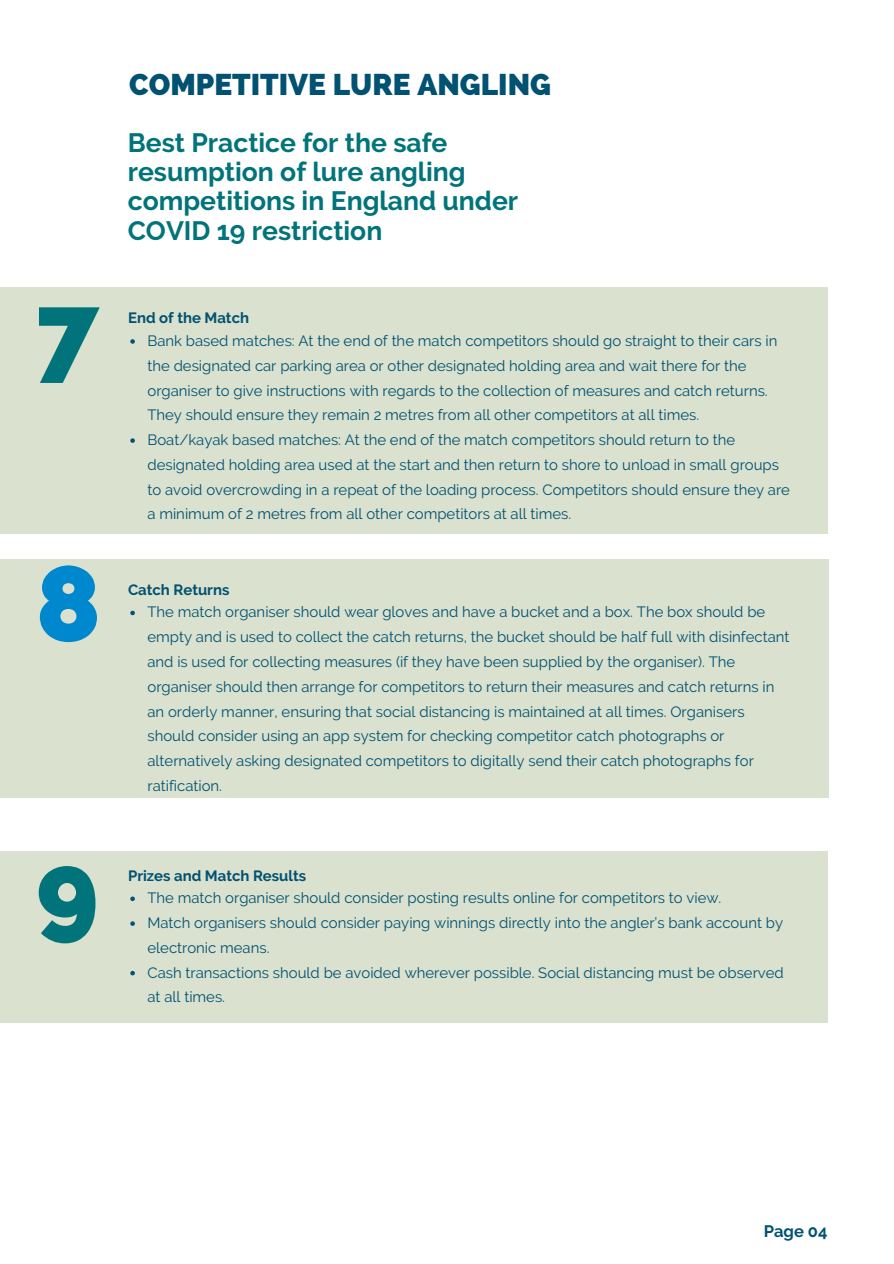
<style>
.page{position:relative;width:894px;height:1264px;background:#fff}
.page>*{position:absolute;margin:0;border:0;box-sizing:border-box;transform-origin:0 0}
.t1{font:800 106.5px "Raleway";color:#00747a}
.t2{font:800 106.5px "Raleway";color:#0088ce}
.t3{font:800 29.85px "Raleway";color:#005172}
.t4{font:700 26.55px/29.2px "Raleway";color:#00747a}
.t5{font:700 16.5px "Raleway";color:#005172}
.t6{font:14.85px/24.8px "Raleway";color:#005172}
.t7{font:700 14.85px "Raleway";color:#005172}
</style>
<div class="page">
<div style="left:0;top:288px;width:827px;height:246px;background:#dae1ce"></div>
<svg style="left:130px;top:339px;width:5px;height:5px"></svg>
<svg style="left:130px;top:438px;width:5px;height:5px"></svg>
<div style="left:0;top:559px;width:827px;height:238px;background:#dae1ce"></div>
<svg style="left:130px;top:610px;width:5px;height:5px"></svg>
<div style="left:0;top:851px;width:827px;height:171px;background:#dae1ce"></div>
<svg style="left:130px;top:896px;width:5px;height:5px"></svg>
<svg style="left:130px;top:921px;width:5px;height:4px"></svg>
<svg style="left:130px;top:970px;width:5px;height:5px"></svg>
<h1 class="t1" style="left:36px;top:269px;width:65px">7</h1>
<h1 class="t2" style="left:36px;top:541px;width:67px">8</h1>
<h2 class="t3" style="left:129px;top:67px;width:423px">COMPETITIVE LURE ANGLING</h2>
<h3 class="t4" style="left:128px;top:128px;width:392px">Best Practice for the safe resumption of lure angling competitions in England under<br>COVID 19 restriction</h3>
<p class="t7" style="left:128px;top:309px;width:122px">End of the Match</p>
<p class="t6" style="left:147px;top:328px;width:644px">Bank based matches: At the end of the match competitors should go straight to their cars in the designated car parking area or other designated holding area and wait there for the organiser to give instructions with regards to the collection of measures and catch returns.<br>They should ensure they remain 2 metres from all other competitors at all times.<br>Boat/kayak based matches: At the end of the match competitors should return to the designated holding area used at the start and then return to shore to unload in small groups to avoid overcrowding in a repeat of the loading process. Competitors should ensure they are a minimum of 2 metres from all other competitors at all times.</p>
<p class="t7" style="left:128px;top:581px;width:103px">Catch Returns</p>
<p class="t6" style="left:147px;top:600px;width:643px">The match organiser should wear gloves and have a bucket and a box. The box should be empty and is used to collect the catch returns, the bucket should be half full with disinfectant and is used for collecting measures (if they have been supplied by the organiser). The organiser should then arrange for competitors to return their measures and catch returns in an orderly manner, ensuring that social distancing is maintained at all times. Organisers should consider using an app system for checking competitor catch photographs or alternatively asking designated competitors to digitally send their catch photographs for ratification.</p>
<h1 class="t1" style="left:36px;top:826px;width:64px">9</h1>
<p class="t7" style="left:128px;top:866px;width:180px">Prizes and Match Results</p>
<p class="t6" style="left:147px;top:885px;width:637px">The match organiser should consider posting results online for competitors to view.<br>Match organisers should consider paying winnings directly into the angler’s bank account by electronic means.<br>Cash transactions should be avoided wherever possible. Social distancing must be observed at all times.</p>
<p class="t5" style="left:763px;top:1221px;width:65px">Page 04</p>
</div>
